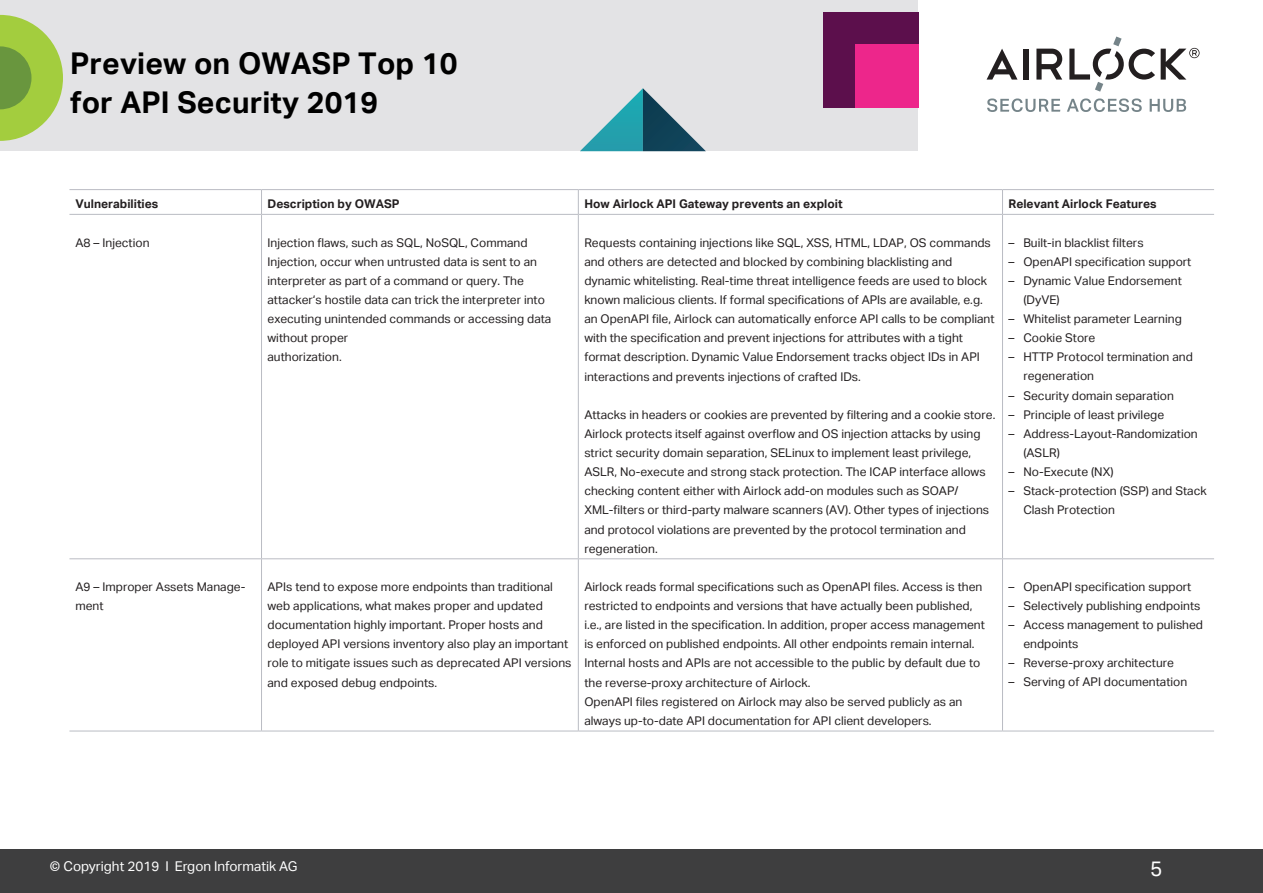
<style>
.page{position:relative;width:1263px;height:893px;background:#fff}
.page>*{position:absolute;margin:0;border:0;box-sizing:border-box;transform-origin:0 0}
.t1{font:700 30px/38.2px "Aktiv Grotesk";letter-spacing:.005em;color:#000}
.t2{font:21px "Aktiv Grotesk";color:#fff}
.t3{font:13.5px "Aktiv Grotesk";color:#fff}
.t4{font:12px/19.2px "Aktiv Grotesk";color:#231f20}
.t5{font:700 12px "Aktiv Grotesk";color:#231f20}
</style>
<div class="page">
<div style="left:0;top:0;width:917px;height:151px;background:#e3e3e5"></div>
<svg style="left:987px;top:98px;width:199px;height:14px"></svg>
<svg style="left:1036px;top:49px;width:26px;height:31px"></svg>
<div style="left:1023px;top:49px;width:5px;height:31px;background:#231f20"></div>
<svg style="left:986px;top:49px;width:31px;height:31px"></svg>
<svg style="left:1069px;top:37px;width:86px;height:55px"></svg>
<svg style="left:1161px;top:48px;width:38px;height:32px"></svg>
<div style="left:0;top:849px;width:1263px;height:44px;background:#3e3e3f"></div>
<div style="left:824px;top:13px;width:94px;height:94px;background:#5c0f4c"></div>
<div style="left:855px;top:44px;width:63px;height:63px;background:#ed268b"></div>
<svg style="left:0;top:15px;width:63px;height:126px"></svg>
<svg style="left:580px;top:88px;width:126px;height:63px"></svg>
<hr style="left:69px;top:189px;width:192px;height:1px;background:#babcc3">
<hr style="left:261px;top:189px;width:317px;height:1px;background:#babcc3">
<svg style="left:261px;top:190px;width:1px;height:24px"></svg>
<hr style="left:578px;top:189px;width:424px;height:1px;background:#babcc3">
<svg style="left:578px;top:190px;width:1px;height:24px"></svg>
<hr style="left:1002px;top:189px;width:212px;height:1px;background:#babcc3">
<svg style="left:1002px;top:190px;width:1px;height:24px"></svg>
<hr style="left:69px;top:214px;width:192px;height:1px;background:#babcc3">
<hr style="left:261px;top:214px;width:317px;height:1px;background:#babcc3">
<hr style="left:261px;top:215px;width:1px;height:343px;background:#babcc3">
<hr style="left:578px;top:214px;width:424px;height:1px;background:#babcc3">
<hr style="left:578px;top:215px;width:1px;height:343px;background:#babcc3">
<hr style="left:1002px;top:214px;width:212px;height:1px;background:#babcc3">
<hr style="left:1002px;top:215px;width:1px;height:343px;background:#babcc3">
<hr style="left:69px;top:558px;width:192px;height:1px;background:#babcc3">
<hr style="left:261px;top:558px;width:317px;height:1px;background:#babcc3">
<hr style="left:261px;top:559px;width:1px;height:172px;background:#babcc3">
<hr style="left:578px;top:558px;width:424px;height:1px;background:#babcc3">
<hr style="left:578px;top:559px;width:1px;height:172px;background:#babcc3">
<hr style="left:1002px;top:558px;width:212px;height:1px;background:#babcc3">
<hr style="left:1002px;top:559px;width:1px;height:172px;background:#babcc3">
<hr style="left:69px;top:731px;width:192px;height:1px;background:#babcc3">
<hr style="left:261px;top:731px;width:317px;height:1px;background:#babcc3">
<hr style="left:578px;top:731px;width:424px;height:1px;background:#babcc3">
<hr style="left:1002px;top:731px;width:212px;height:1px;background:#babcc3">
<h1 class="t1" style="left:70px;top:45px;width:389px">Preview on OWASP Top 10 for API Security 2019</h1>
<p class="t5" style="left:75px;top:197px;width:84px">Vulnerabilities</p>
<p class="t5" style="left:267px;top:197px;width:134px">Description by OWASP</p>
<p class="t5" style="left:584px;top:197px;width:260px">How Airlock API Gateway prevents an exploit</p>
<p class="t5" style="left:1008px;top:197px;width:150px">Relevant Airlock Features</p>
<p class="t4" style="left:75px;top:233px;width:76px">A8 – Injection</p>
<p class="t4" style="left:267px;top:233px;width:285px">Injection flaws, such as SQL, NoSQL, Command Injection, occur when untrusted data is sent to an interpreter as part of a command or query. The attacker‘s hostile data can trick the interpreter into executing unintended commands or accessing data without proper<br>authorization.</p>
<p class="t4" style="left:584px;top:233px;width:412px">Requests containing injections like SQL, XSS, HTML, LDAP, OS commands and others are detected and blocked by combining blacklisting and dynamic whitelisting. Real-time threat intelligence feeds are used to block known malicious clients. If formal specifications of APIs are available, e.g. an OpenAPI file, Airlock can automatically enforce API calls to be compliant with the specification and prevent injections for attributes with a tight format description. Dynamic Value Endorsement tracks object IDs in API interactions and prevents injections of crafted IDs.</p>
<p class="t4" style="left:584px;top:405px;width:413px">Attacks in headers or cookies are prevented by filtering and a cookie store.<br>Airlock protects itself against overflow and OS injection attacks by using strict security domain separation, SELinux to implement least privilege, ASLR, No-execute and strong stack protection. The ICAP interface allows checking content either with Airlock add-on modules such as SOAP/ XML-filters or third-party malware scanners (AV). Other types of injections and protocol violations are prevented by the protocol termination and regeneration.</p>
<p class="t4" style="left:1008px;top:233px;width:137px">– Built-in blacklist filters</p>
<p class="t4" style="left:1008px;top:252px;width:184px">– OpenAPI specification support</p>
<p class="t4" style="left:1023px;top:271px;width:160px;text-indent:-15px">– Dynamic Value Endorsement (DyVE)</p>
<p class="t4" style="left:1008px;top:309px;width:175px">– Whitelist parameter Learning</p>
<p class="t4" style="left:1008px;top:328px;width:88px">– Cookie Store</p>
<p class="t4" style="left:1023px;top:348px;width:171px;text-indent:-15px">– HTTP Protocol termination and regeneration</p>
<p class="t4" style="left:1008px;top:386px;width:167px">– Security domain separation</p>
<p class="t4" style="left:1008px;top:405px;width:157px">– Principle of least privilege</p>
<p class="t4" style="left:1023px;top:424px;width:176px;text-indent:-15px">– Address-Layout-Randomization (ASLR)</p>
<p class="t4" style="left:1008px;top:462px;width:106px">– No-Execute (NX)</p>
<p class="t4" style="left:1023px;top:481px;width:185px;text-indent:-15px">– Stack-protection (SSP) and Stack<br>Clash Protection</p>
<p class="t4" style="left:75px;top:577px;width:171px">A9 – Improper Assets Manage&shy;ment</p>
<p class="t4" style="left:267px;top:577px;width:305px">APIs tend to expose more endpoints than traditional web applications, what makes proper and updated documentation highly important. Proper hosts and deployed API versions inventory also play an important role to mitigate issues such as deprecated API versions and exposed debug endpoints.</p>
<p class="t4" style="left:584px;top:577px;width:402px">Airlock reads formal specifications such as OpenAPI files. Access is then restricted to endpoints and versions that have actually been published, i.e., are listed in the specification. In addition, proper access management is enforced on published endpoints. All other endpoints remain internal.<br>Internal hosts and APIs are not accessible to the public by default due to the reverse-proxy architecture of Airlock.<br>OpenAPI files registered on Airlock may also be served publicly as an always up-to-date API documentation for API client developers.</p>
<p class="t4" style="left:1008px;top:577px;width:184px">– OpenAPI specification support</p>
<p class="t4" style="left:1008px;top:596px;width:193px">– Selectively publishing endpoints</p>
<p class="t4" style="left:1023px;top:615px;width:181px;text-indent:-15px">– Access management to pulished endpoints</p>
<p class="t4" style="left:1008px;top:654px;width:167px">– Reverse-proxy architecture</p>
<p class="t4" style="left:1008px;top:673px;width:180px">– Serving of API documentation</p>
<p class="t3" style="left:50px;top:859px;width:249px">© Copyright 2019 I Ergon Informatik AG</p>
<h2 class="t2" style="left:1150px;top:856px;width:14px">5</h2>
</div>
